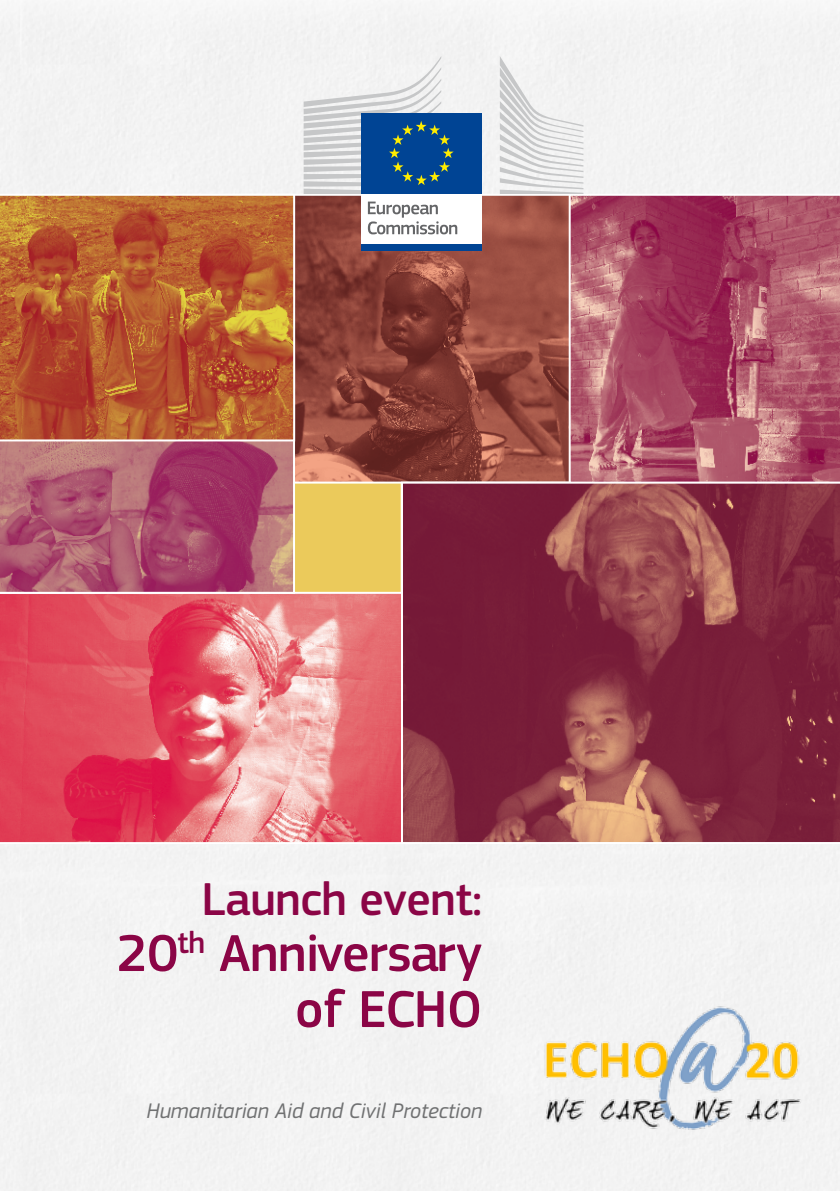
<style>
.page{position:relative;width:840px;height:1191px;background:#fff}
.page>*{position:absolute;margin:0;border:0;box-sizing:border-box;transform-origin:0 0}
.t1{font:500 54px/56px "EC Square Sans Pro";letter-spacing:-.01em;color:#8b0546;text-align:right}
.t2{font:500 47.8px "EC Square Sans Pro";letter-spacing:-.01em;color:#8b0546}
.t3{font:italic 22px "EC Square Sans Pro";color:#707172}
</style>
<div class="page">
<div style="left:0;top:0;width:839px;height:1191px;background:#f3f3f3"></div>
<div style="left:292px;top:479px;width:110px;height:117px;background:#ebca5b"></div>
<svg style="left:0;top:592px;width:401px;height:252px;background:#e66976"></svg>
<img style="left:295px;top:197px;width:273px;height:283px">
<svg style="left:568px;top:194px;width:271px;height:287px;background:#ae546b"></svg>
<svg style="left:0;top:441px;width:295px;height:153px;background:#ae5872"></svg>
<svg style="left:401px;top:481px;width:438px;height:363px;background:#893546"></svg>
<svg style="left:0;top:194px;width:295px;height:247px;background:#b85f33"></svg>
<img style="left:532px;top:999px;width:275px;height:179px">
<div style="left:360px;top:192px;width:121px;height:53px;background:#fff"></div>
<svg style="left:367px;top:201px;width:90px;height:33px"></svg>
<div style="left:360px;top:243px;width:121px;height:7px;background:#004494"></div>
<svg style="left:499px;top:56px;width:84px;height:138px"></svg>
<div style="left:360px;top:113px;width:121px;height:81px;background:#004494"></div>
<svg style="left:303px;top:56px;width:150px;height:138px"></svg>
<h2 class="t2" style="left:201px;top:871px;width:282px">Launch event:</h2>
<h1 class="t1" style="left:116px;top:926px;width:367px">20<sup>th</sup> Anniversary of ECHO</h1>
<p class="t3" style="left:146px;top:1098px;width:337px">Humanitarian Aid and Civil Protection</p>
</div>
